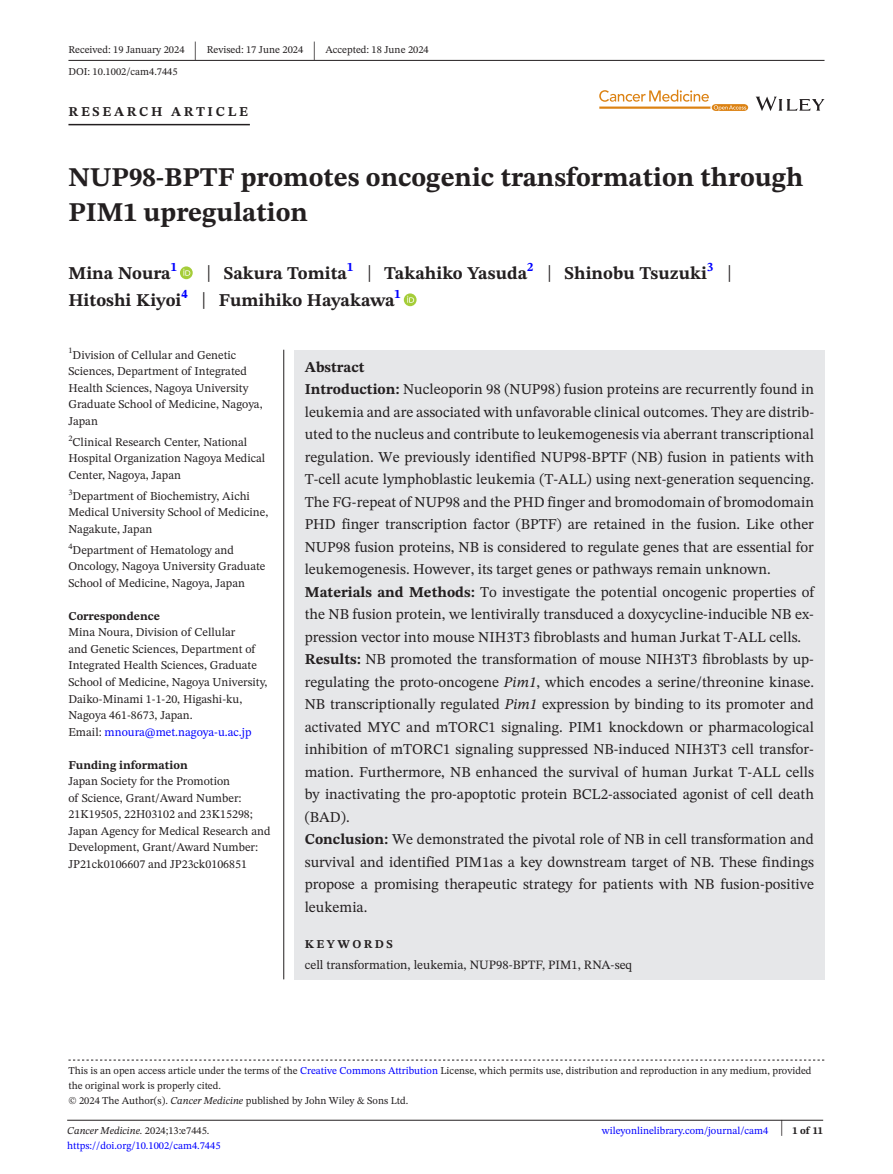
<style>
.page{position:relative;width:893px;height:1174px;background:#fff}
.page>*{position:absolute;margin:0;border:0;box-sizing:border-box;transform-origin:0 0}
.t1{font:700 27px/34.5px "STIX Two Text";color:#231f20}
.t2{font:25.65px "STIX Two Text";color:#231f20;scale:.49 1}
.t3{font:700 18px/27px "STIX Two Text";color:#231f20}
.t4{font:15px/22.5px "STIX Two Text";color:#231f20}
.t5{font:700 13.5px "STIX Two Text";letter-spacing:.2em;color:#231f20}
.t6{font:12.75px "STIX Two Text";color:#231f20}
.t7{font:12px/16.5px "STIX Two Text";color:#231f20}
.t8{font:700 12px "STIX Two Text";color:#231f20}
.t9{font:700 12px "STIX Two Text";letter-spacing:.2em;color:#231f20}
.t10{font:10.5px/15px "STIX Two Text";color:#231f20}
.t11{font:10.5px "STIX Two Text";color:#00f}
.t12{font:italic 10.5px "STIX Two Text";color:#231f20}
.t13{font:700 10.5px "STIX Two Text";color:#231f20}
.s1{font-weight:400;font-size:23.4px}
.s2{color:#00f}
.s3{font-weight:700}
.s4{font-style:italic}
.s5{font-style:normal}
.s6{font-weight:400;font-size:22.2px}
</style>
<div class="page">
<hr style="left:67px;top:1119px;width:756px;height:1px;background:#231f20">
<svg style="left:756px;top:97px;width:68px;height:14px"></svg>
<svg style="left:599px;top:90px;width:149px;height:21px"></svg>
<hr style="left:68px;top:60px;width:756px;height:1px;background:#231f20">
<hr style="left:68px;top:124px;width:182px;height:1px;background:#231f20">
<svg style="left:180px;top:266px;width:13px;height:13px"></svg>
<svg style="left:183px;top:269px;width:7px;height:7px"></svg>
<svg style="left:404px;top:293px;width:13px;height:13px"></svg>
<svg style="left:407px;top:296px;width:7px;height:7px"></svg>
<svg style="left:68px;top:1059px;width:756px;height:1px"></svg>
<div style="left:294px;top:350px;width:530px;height:629px;background:#e6e7e9"></div>
<hr style="left:283px;top:350px;width:1px;height:629px;background:#231f20">
<p class="t10" style="left:68px;top:42px;width:118px">Received: 19 January 2024</p>
<h2 class="t2" style="left:194px;top:32px;width:8px">|</h2>
<p class="t10" style="left:207px;top:42px;width:98px">Revised: 17 June 2024</p>
<h2 class="t2" style="left:313px;top:32px;width:8px">|</h2>
<p class="t10" style="left:325px;top:42px;width:105px">Accepted: 18 June 2024</p>
<p class="t10" style="left:68px;top:64px;width:111px">DOI: 10.1002/cam4.7445</p>
<p class="t5" style="left:68px;top:101px;width:181px">RESEARCH ARTICLE</p>
<h1 class="t1" style="left:68px;top:161px;width:736px">NUP98-BPTF promotes oncogenic transformation through<br>PIM1 upregulation</h1>
<p class="t3" style="left:68px;top:260px;width:110px">Mina Noura<sup>1</sup></p>
<p class="t3" style="left:68px;top:260px;width:665px;text-indent:138px"><span class="s1">|</span> Sakura Tomita<sup>1</sup> <span class="s1">|</span> Takahiko Yasuda<sup>2</sup> <span class="s1">|</span> Shinobu Tsuzuki<sup>3</sup> <span class="s1">|<br></span>Hitoshi Kiyoi<sup>4</sup> <span class="s1">|</span> Fumihiko Hayakawa<sup>1</sup></p>
<p class="t7" style="left:68px;top:346px;width:196px"><sup>1</sup>Division of Cellular and Genetic<br>Sciences, Department of Integrated<br>Health Sciences, Nagoya University<br>Graduate School of Medicine, Nagoya,<br>Japan</p>
<p class="t7" style="left:68px;top:433px;width:198px"><sup>2</sup>Clinical Research Center, National<br>Hospital Organization Nagoya Medical<br>Center, Nagoya, Japan</p>
<p class="t7" style="left:68px;top:487px;width:201px"><sup>3</sup>Department of Biochemistry, Aichi<br>Medical University School of Medicine,<br>Nagakute, Japan</p>
<p class="t7" style="left:68px;top:541px;width:198px"><sup>4</sup>Department of Hematology and<br>Oncology, Nagoya University Graduate<br>School of Medicine, Nagoya, Japan</p>
<p class="t8" style="left:68px;top:607px;width:93px">Correspondence</p>
<p class="t7" style="left:68px;top:624px;width:201px">Mina Noura, Division of Cellular<br>and Genetic Sciences, Department of Integrated Health Sciences, Graduate School of Medicine, Nagoya University, Daiko-Minami 1-1-20, Higashi-ku, Nagoya 461-8673, Japan.<br>Email: <span class="s2">mnoura@met.nagoya-u.ac.jp</span></p>
<p class="t8" style="left:68px;top:756px;width:121px">Funding information</p>
<p class="t7" style="left:68px;top:772px;width:204px">Japan Society for the Promotion<br>of Science, Grant/Award Number:<br>21K19505, 22H03102 and 23K15298; Japan Agency for Medical Research and Development, Grant/Award Number:<br>JP21ck0106607 and JP23ck0106851</p>
<p class="t4" style="left:305px;top:355px;width:511px"><span class="s3">Abstract<br>Introduction:</span> Nucleoporin 98 (NUP98) fusion proteins are recurrently found in leukemia and are associated with unfavorable clinical outcomes. They are distrib&shy;uted to the nucleus and contribute to leukemogenesis via aberrant transcriptional regulation. We previously identified NUP98-BPTF (NB) fusion in patients with T-cell acute lymphoblastic leukemia (T-ALL) using next-generation sequencing.<br>The FG-repeat of NUP98 and the PHD finger and bromodomain of bromodomain PHD finger transcription factor (BPTF) are retained in the fusion. Like other NUP98 fusion proteins, NB is considered to regulate genes that are essential for leukemogenesis. However, its target genes or pathways remain unknown.<br><span class="s3">Materials and Methods:</span> To investigate the potential oncogenic properties of the NB fusion protein, we lentivirally transduced a doxycycline-inducible NB ex&shy;pression vector into mouse NIH3T3 fibroblasts and human Jurkat T-ALL cells.<br><span class="s3">Results:</span> NB promoted the transformation of mouse NIH3T3 fibroblasts by up&shy;regulating the proto-oncogene <span class="s4">Pim1</span>, which encodes a serine/threonine kinase.<br>NB transcriptionally regulated <span class="s4">Pim1</span> expression by binding to its promoter and activated MYC and mTORC1 signaling. PIM1 knockdown or pharmacological inhibition of mTORC1 signaling suppressed NB-induced NIH3T3 cell transfor&shy;mation. Furthermore, NB enhanced the survival of human Jurkat T-ALL cells by inactivating the pro-apoptotic protein BCL2-associated agonist of cell death (BAD).<br><span class="s3">Conclusion:</span> We demonstrated the pivotal role of NB in cell transformation and survival and identified PIM1as a key downstream target of NB. These findings propose a promising therapeutic strategy for patients with NB fusion-positive leukemia.</p>
<p class="t9" style="left:305px;top:935px;width:90px">KEYWORDS</p>
<p class="t6" style="left:305px;top:955px;width:329px">cell transformation, leukemia, NUP98-BPTF, PIM1, RNA-seq</p>
<p class="t10" style="left:68px;top:1063px;width:745px">This is an open access article under the terms of the <span class="s2">Creative Commons Attribution</span> License, which permits use, distribution and reproduction in any medium, provided the original work is properly cited.<br>© 2024 The Author(s). <span class="s4">Cancer Medicine</span> published by John Wiley &amp; Sons Ltd.</p>
<p class="t12" style="left:67px;top:1123px;width:144px">Cancer Medicine. <span class="s5">2024;13:e7445.</span></p>
<p class="t13" style="left:780px;top:1123px;width:45px"><span class="s6">|</span> 1 of 11</p>
<p class="t11" style="left:67px;top:1138px;width:155px">https://doi.org/10.1002/cam4.7445</p>
<p class="t11" style="left:602px;top:1123px;width:168px">wileyonlinelibrary.com/journal/cam4</p>
</div>
